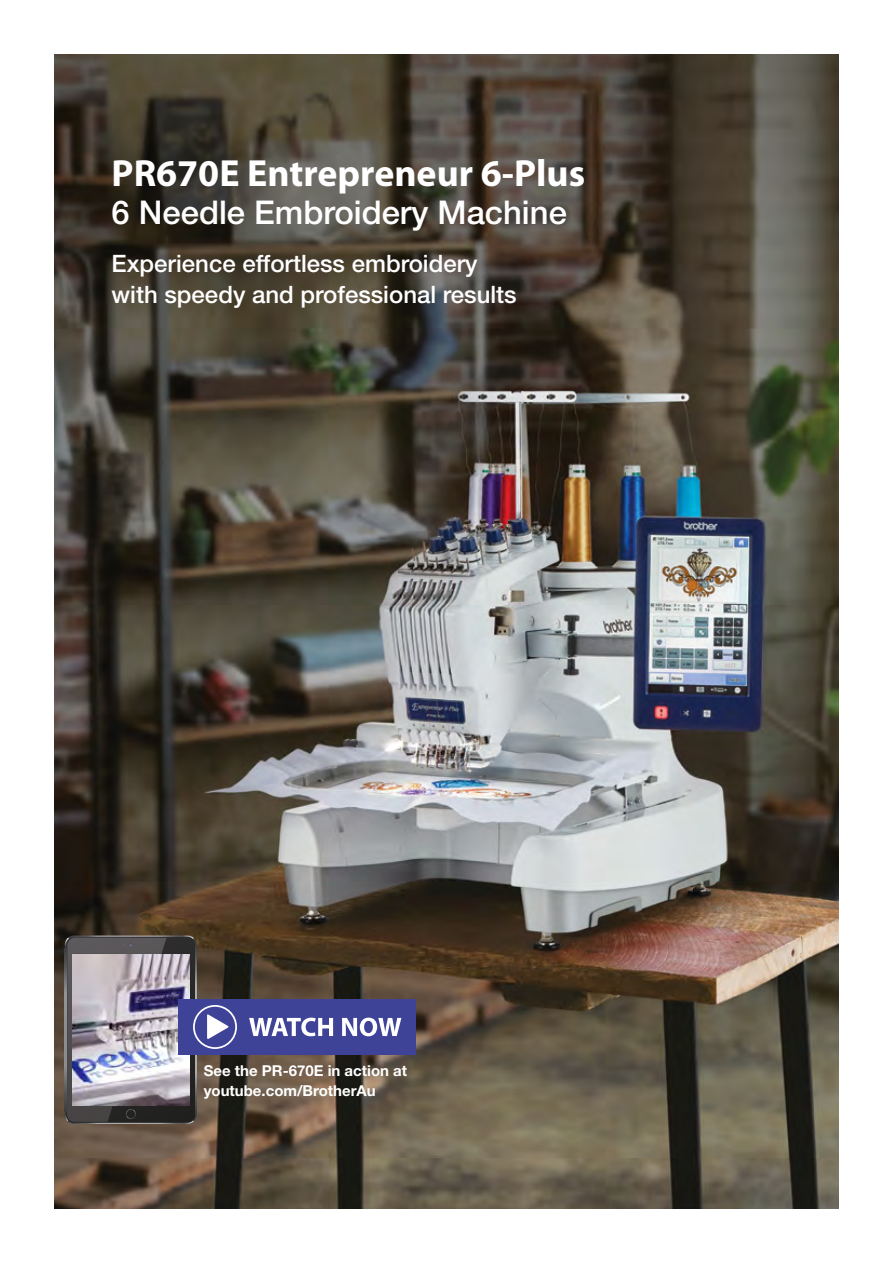
<style>
.page{position:relative;width:893px;height:1263px;background:#fff}
.page>*{position:absolute;margin:0;border:0;box-sizing:border-box;transform-origin:0 0}
.t1{font:700 37.95px "Myriad Pro";color:#fff}
.t2{font:500 32.7px "Helvetica Neue LT Std";color:#fff}
.t3{font:500 24px/31px "Helvetica Neue LT Std";color:#fff}
.t4{font:700 15px/19.5px "Helvetica Neue LT Std";color:#fff}
</style>
<div class="page">
<img style="left:54px;top:54px;width:785px;height:1155px">
<div style="left:178px;top:999px;width:237px;height:55px;background:#3f4398"></div>
<img style="left:65px;top:935px;width:172px;height:189px">
<svg style="left:249px;top:1018px;width:84px;height:18px"></svg>
<svg style="left:342px;top:1018px;width:59px;height:18px"></svg>
<h1 class="t1" style="left:112px;top:152px;width:475px">PR670E Entrepreneur 6-Plus</h1>
<h2 class="t2" style="left:112px;top:193px;width:457px">6 Needle Embroidery Machine</h2>
<p class="t3" style="left:112px;top:248px;width:407px">Experience effortless embroidery with speedy and professional results</p>
<p class="t4" style="left:204px;top:1061px;width:205px">See the PR-670E in action at youtube.com/BrotherAu</p>
</div>
